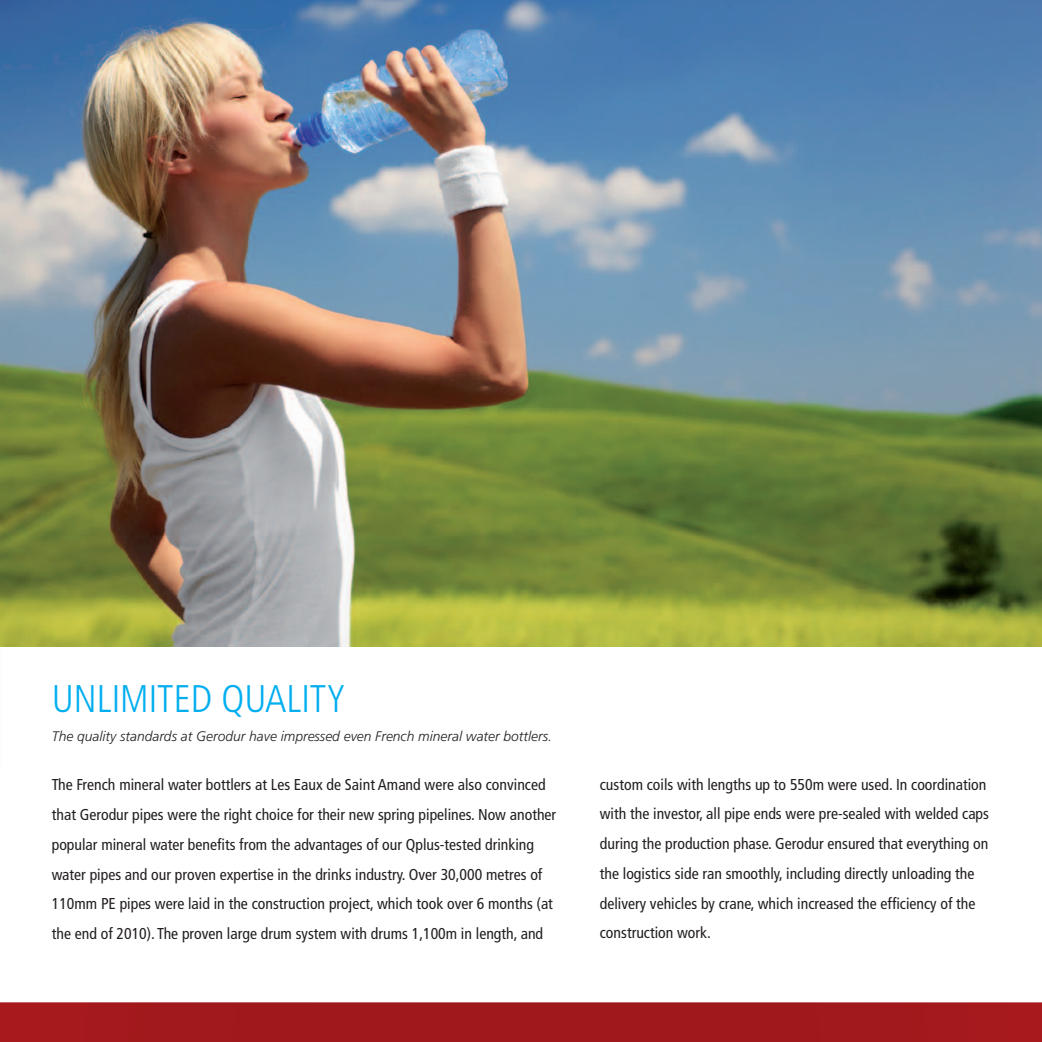
<style>
.page{position:relative;width:1042px;height:1042px;background:#fff}
.page>*{position:absolute;margin:0;border:0;box-sizing:border-box;transform-origin:0 0}
.t1{font:300 condensed 38.5px "Frutiger LT";color:#00aeef}
.t2{font:condensed 15.75px/29.8px "Frutiger LT";color:#231f20}
.t3{font:italic 300 13.83px "Frutiger LT Std";color:#231f20}
</style>
<div class="page">
<img style="left:0;top:0;width:1042px;height:646px">
<div style="left:0;top:1002px;width:1042px;height:40px;background:#9e181c"></div>
<h1 class="t1" style="left:52px;top:676px;width:295px">UNLIMITED QUALITY</h1>
<p class="t3" style="left:52px;top:729px;width:502px">The quality standards at Gerodur have impressed even French mineral water bottlers.</p>
<p class="t2" style="left:52px;top:770px;width:506px">The French mineral water bottlers at Les Eaux de Saint Amand were also convinced that Gerodur pipes were the right choice for their new spring pipelines. Now another popular mineral water benefits from the advantages of our Qplus-tested drinking water pipes and our proven expertise in the drinks industry. Over 30,000 metres of 110mm PE pipes were laid in the construction project, which took over 6 months (at the end of 2010). The proven large drum system with drums 1,100m in length, and</p>
<p class="t2" style="left:600px;top:769px;width:391px">custom coils with lengths up to 550m were used. In coordination with the investor, all pipe ends were pre-sealed with welded caps during the production phase. Gerodur ensured that everything on the logistics side ran smoothly, including directly unloading the delivery vehicles by crane, which increased the efficiency of the construction work.</p>
</div>
